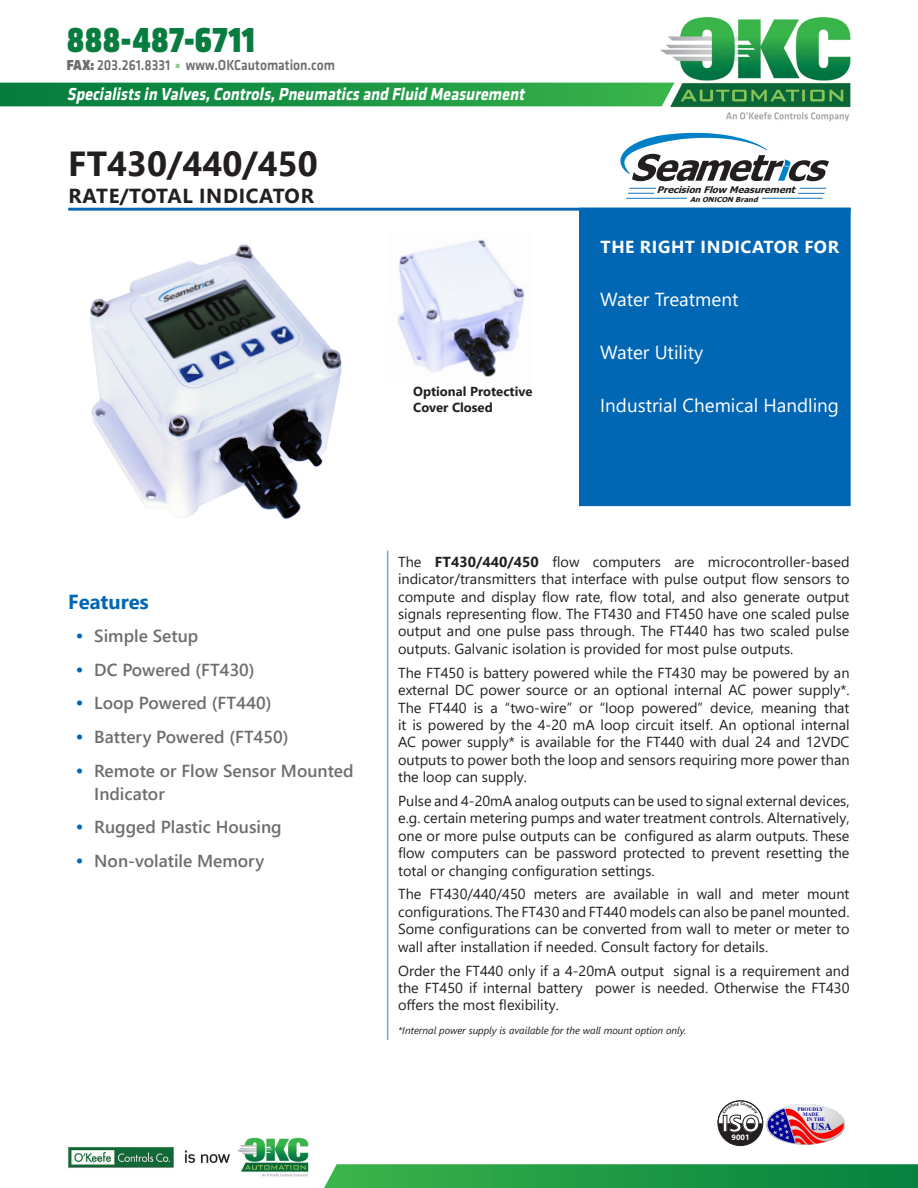
<style>
.page{position:relative;width:918px;height:1188px;background:#fff}
.page>*{position:absolute;margin:0;border:0;box-sizing:border-box;transform-origin:0 0}
.t1{font:36px "Klavika Display Bl";letter-spacing:.01em;color:#077c3e;scale:.9 1}
.t2{font:700 34.8px "Segoe UI";color:#231f20}
.t3{font:700 23.4px "Segoe UI";color:#fff}
.t4{font:700 20.25px "Segoe UI";letter-spacing:.035em;color:#231f20}
.t5{font:700 20.25px "Segoe UI";color:#0167b4}
.t6{font:18.9px "Segoe UI";color:#fff}
.t7{font:italic 700 18px "Klavika";color:#fff;scale:.9 1}
.t8{font:600 17.4px/23.2px "Segoe UI";color:#6c6d70}
.t9{font:700 17.4px "Segoe UI";letter-spacing:.035em;color:#fff}
.t10{font:500 15px "Klavika Basic";color:#6c6d70;scale:.9 1}
.t11{font:14.55px/17.4px "Segoe UI";color:#231f20;text-align:justify}
.t12{font:700 13.05px/15.6px "Segoe UI";color:#231f20}
.t13{font:700 10.65px "Times New Roman";color:#009}
.t14{font:italic 10.2px "Segoe UI";color:#231f20}
.t15{font:italic 700 9.15px "Tahoma";color:#231f20;scale:1.04 1}
.t16{font:700 7.8px "Segoe UI";color:#fff}
.t17{font:italic 700 6.9px "Tahoma";color:#231f20;scale:1.09 1}
.t18{font:700 5.25px "Times New Roman";color:#009}
.s1{font-family:"Klavika Display Bl";font-weight:400}
.s2{color:#91cc8a}
.s3{font-family:"Arial"}
.s4{font-size:20.25px;color:#0167b4}
.s5{font-weight:700}
</style>
<div class="page">
<hr style="left:68px;top:208px;width:783px;height:3px;background:#0167b4">
<div style="left:580px;top:208px;width:270px;height:297px;background:#0167b4"></div>
<div style="left:579px;top:208px;width:272px;height:298px;border:1px solid #0167b4"></div>
<svg style="left:628px;top:188px;width:28px;height:6px"></svg>
<svg style="left:798px;top:188px;width:28px;height:6px"></svg>
<svg style="left:620px;top:133px;width:209px;height:48px"></svg>
<hr style="left:627px;top:198px;width:60px;height:1px;background:#1774bb">
<hr style="left:762px;top:198px;width:61px;height:1px;background:#1774bb">
<img style="left:397px;top:239px;width:128px;height:138px">
<img style="left:90px;top:244px;width:252px;height:275px">
<hr style="left:387px;top:551px;width:1px;height:489px;background:#7ea0d3">
<img style="left:659px;top:17px;width:192px;height:105px">
<svg style="left:0;top:83px;width:674px;height:23px;background:#1e9745"></svg>
<svg style="left:324px;top:1164px;width:594px;height:24px;background:#249b48"></svg>
<img style="left:68px;top:1137px;width:241px;height:40px">
<svg style="left:718px;top:1100px;width:127px;height:46px"></svg>
<h1 class="t1" style="left:67px;top:18px;width:210px">888-487-6711</h1>
<p class="t10" style="left:67px;top:55px;width:299px"><span class="s1">FAX:</span> 203.261.8331 <span class="s2">■</span> www.OKCautomation.com</p>
<p class="t7" style="left:67px;top:84px;width:513px">Specialists in Valves,Controls,Pneumatics and Fluid Measurement</p>
<p class="t2" style="left:68px;top:130px;width:251px">FT430/440/450</p>
<p class="t4" style="left:69px;top:176px;width:247px">RATE/TOTAL INDICATOR</p>
<p class="t12" style="left:413px;top:383px;width:121px">Optional Protective<br>Cover Closed</p>
<p class="t15" style="left:657px;top:185px;width:136px">Precision Flow Measurement</p>
<p class="t17" style="left:690px;top:195px;width:65px">An ON<span class="s3">I</span>CON Brand</p>
<p class="t9" style="left:601px;top:231px;width:240px">THE RIGHT INDICATOR FOR</p>
<p class="t6" style="left:600px;top:282px;width:140px">Water Treatment</p>
<p class="t6" style="left:600px;top:335px;width:104px">Water Utility</p>
<p class="t6" style="left:600px;top:388px;width:240px">Industrial Chemical Handling</p>
<p class="t5" style="left:68px;top:582px;width:82px">Features</p>
<p class="t8" style="left:75px;top:623px;width:124px"><span class="s4">•</span> Simple Setup</p>
<p class="t8" style="left:75px;top:657px;width:181px"><span class="s4">•</span> DC Powered (FT430)</p>
<p class="t8" style="left:75px;top:690px;width:198px"><span class="s4">•</span> Loop Powered (FT440)</p>
<p class="t8" style="left:75px;top:724px;width:215px"><span class="s4">•</span> Battery Powered (FT450)</p>
<p class="t8" style="left:94px;top:757px;width:261px;text-indent:-19px"><span class="s4">•</span> Remote or Flow Sensor Mounted<br>Indicator</p>
<p class="t8" style="left:75px;top:814px;width:208px"><span class="s4">•</span> Rugged Plastic Housing</p>
<p class="t8" style="left:75px;top:848px;width:190px"><span class="s4">•</span> Non-volatile Memory</p>
<p class="t11" style="left:398px;top:552px;width:453px">The <span class="s5">FT430/440/450</span> flow computers are microcontroller-based indicator/transmitters that interface with pulse output flow sensors to compute and display flow rate, flow total, and also generate output signals representing flow. The FT430 and FT450 have one scaled pulse output and one pulse pass through. The FT440 has two scaled pulse outputs. Galvanic isolation is provided for most pulse outputs.</p>
<p class="t11" style="left:398px;top:663px;width:453px">The FT450 is battery powered while the FT430 may be powered by an external DC power source or an optional internal AC power supply*.<br>The FT440 is a “two-wire” or “loop powered” device, meaning that it is powered by the 4-20 mA loop circuit itself. An optional internal AC power supply* is available for the FT440 with dual 24 and 12VDC outputs to power both the loop and sensors requiring more power than the loop can supply.</p>
<p class="t11" style="left:398px;top:791px;width:453px">Pulse and 4-20mA analog outputs can be used to signal external devices, e.g. certain metering pumps and water treatment controls. Alternatively, one or more pulse outputs can be configured as alarm outputs. These flow computers can be password protected to prevent resetting the total or changing configuration settings.</p>
<p class="t11" style="left:398px;top:884px;width:453px">The FT430/440/450 meters are available in wall and meter mount configurations. The FT430 and FT440 models can also be panel mounted.<br>Some configurations can be converted from wall to meter or meter to wall after installation if needed. Consult factory for details.</p>
<p class="t11" style="left:398px;top:960px;width:453px">Order the FT440 only if a 4-20mA output signal is a requirement and the FT450 if internal battery power is needed. Otherwise the FT430 offers the most flexibility.</p>
<p class="t14" style="left:398px;top:1021px;width:290px">*Internal power supply is available for the wall mount option only.</p>
<p class="t3" style="left:721px;top:1114px;width:40px">ISO</p>
<p class="t16" style="left:732px;top:1134px;width:19px">9001</p>
<p class="t18" style="left:798px;top:1106px;width:27px">PROUDLY</p>
<p class="t18" style="left:803px;top:1111px;width:18px">MADE</p>
<p class="t18" style="left:807px;top:1115px;width:20px">IN THE</p>
<p class="t13" style="left:811px;top:1118px;width:23px">USA</p>
</div>
